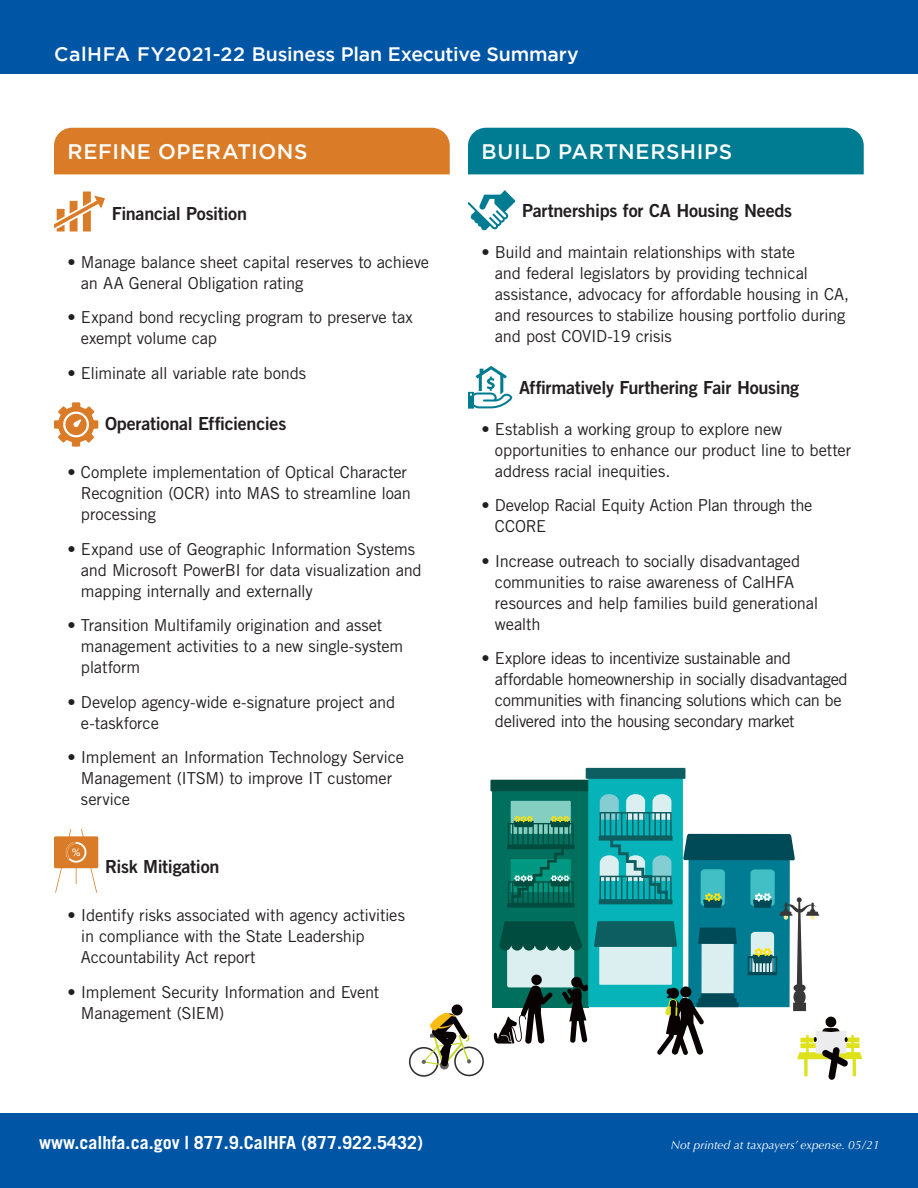
<style>
.page{position:relative;width:918px;height:1188px;background:#fff}
.page>*{position:absolute;margin:0;border:0;box-sizing:border-box;transform-origin:0 0}
.t1{font:500 21px "Gotham";letter-spacing:.03em;color:#fff}
.t2{font:500 19.5px "Gotham";letter-spacing:-.01em;color:#fff}
.t3{font:18px "Trade Gothic LT Std Bd 2";letter-spacing:-.015em;color:#231f20}
.t4{font:700 18px "Trade Gothic LT Std";color:#fff}
.t5{font:16.5px/21px "Trade Gothic LT Std";letter-spacing:-.015em;color:#231f20}
.t6{font:italic 12px "Optima LT Std";color:#fff}
</style>
<div class="page">
<div style="left:0;top:1114px;width:918px;height:74px;background:#0155a5"></div>
<div style="left:0;top:0;width:918px;height:73px;background:#0155a5"></div>
<div style="left:54px;top:128px;width:396px;height:46px;background:#da7c27"></div>
<svg style="left:54px;top:192px;width:51px;height:40px"></svg>
<svg style="left:54px;top:402px;width:44px;height:45px"></svg>
<svg style="left:54px;top:829px;width:44px;height:64px"></svg>
<div style="left:468px;top:128px;width:396px;height:46px;background:#007c92"></div>
<svg style="left:468px;top:190px;width:47px;height:40px"></svg>
<svg style="left:468px;top:366px;width:44px;height:43px"></svg>
<div style="left:492px;top:788px;width:97px;height:219px;background:#006f5e"></div>
<div style="left:490px;top:780px;width:99px;height:11px;background:#004d3f"></div>
<div style="left:588px;top:776px;width:95px;height:231px;background:#05b3b9"></div>
<div style="left:586px;top:768px;width:99px;height:11px;background:#0d5e61"></div>
<svg style="left:409px;top:1012px;width:75px;height:65px"></svg>
<div style="left:452px;top:1004px;width:11px;height:12px;background:#080302;border-radius:50%"></div>
<svg style="left:493px;top:794px;width:369px;height:286px"></svg>
<div style="left:826px;top:1017px;width:10px;height:10px;background:#080302;border-radius:50%"></div>
<p class="t2" style="left:54px;top:43px;width:526px">CalHFA FY2021-22 Business Plan Executive Summary</p>
<h2 class="t1" style="left:68px;top:139px;width:242px">REFINE OPERATIONS</h2>
<h3 class="t3" style="left:112px;top:202px;width:137px">Financial Position</h3>
<p class="t5" style="left:81px;top:251px;width:350px;text-indent:-13px">• Manage balance sheet capital reserves to achieve an AA General Obligation rating</p>
<p class="t5" style="left:81px;top:306px;width:333px;text-indent:-13px">• Expand bond recycling program to preserve tax exempt volume cap</p>
<p class="t5" style="left:68px;top:362px;width:240px">• Eliminate all variable rate bonds</p>
<h3 class="t3" style="left:105px;top:413px;width:183px">Operational Efficiencies</h3>
<p class="t5" style="left:81px;top:462px;width:332px;text-indent:-13px">• Complete implementation of Optical Character<br>Recognition (OCR) into MAS to streamline loan processing</p>
<p class="t5" style="left:81px;top:538px;width:342px;text-indent:-13px">• Expand use of Geographic Information Systems and Microsoft PowerBI for data visualization and mapping internally and externally</p>
<p class="t5" style="left:81px;top:615px;width:324px;text-indent:-13px">• Transition Multifamily origination and asset management activities to a new single-system platform</p>
<p class="t5" style="left:81px;top:691px;width:316px;text-indent:-13px">• Develop agency-wide e-signature project and e-taskforce</p>
<p class="t5" style="left:81px;top:747px;width:325px;text-indent:-13px">• Implement an Information Technology Service<br>Management (ITSM) to improve IT customer service</p>
<h3 class="t3" style="left:105px;top:856px;width:116px">Risk Mitigation</h3>
<p class="t5" style="left:81px;top:905px;width:326px;text-indent:-13px">• Identify risks associated with agency activities in compliance with the State Leadership<br>Accountability Act report</p>
<p class="t5" style="left:81px;top:981px;width:300px;text-indent:-13px">• Implement Security Information and Event<br>Management (SIEM)</p>
<h2 class="t1" style="left:482px;top:139px;width:252px">BUILD PARTNERSHIPS</h2>
<h3 class="t3" style="left:522px;top:199px;width:272px">Partnerships for CA Housing Needs</h3>
<p class="t5" style="left:495px;top:241px;width:356px;text-indent:-13px">• Build and maintain relationships with state<br>and federal legislators by providing technical assistance, advocacy for affordable housing in CA, and resources to stabilize housing portfolio during and post COVID-19 crisis</p>
<h3 class="t3" style="left:519px;top:376px;width:282px">Affirmatively Furthering Fair Housing</h3>
<p class="t5" style="left:495px;top:418px;width:358px;text-indent:-13px">• Establish a working group to explore new opportunities to enhance our product line to better address racial inequities.</p>
<p class="t5" style="left:495px;top:495px;width:319px;text-indent:-13px">• Develop Racial Equity Action Plan through the<br>CCORE</p>
<p class="t5" style="left:495px;top:550px;width:325px;text-indent:-13px">• Increase outreach to socially disadvantaged communities to raise awareness of CalHFA resources and help families build generational wealth</p>
<p class="t5" style="left:495px;top:648px;width:354px;text-indent:-13px">• Explore ideas to incentivize sustainable and affordable homeownership in socially disadvantaged communities with financing solutions which can be delivered into the housing secondary market</p>
<p class="t4" style="left:39px;top:1131px;width:385px">www.calhfa.ca.gov | 877.9.CalHFA (877.922.5432)</p>
<p class="t6" style="left:671px;top:1137px;width:210px">Not printed at taxpayers’ expense. 05/21</p>
</div>
